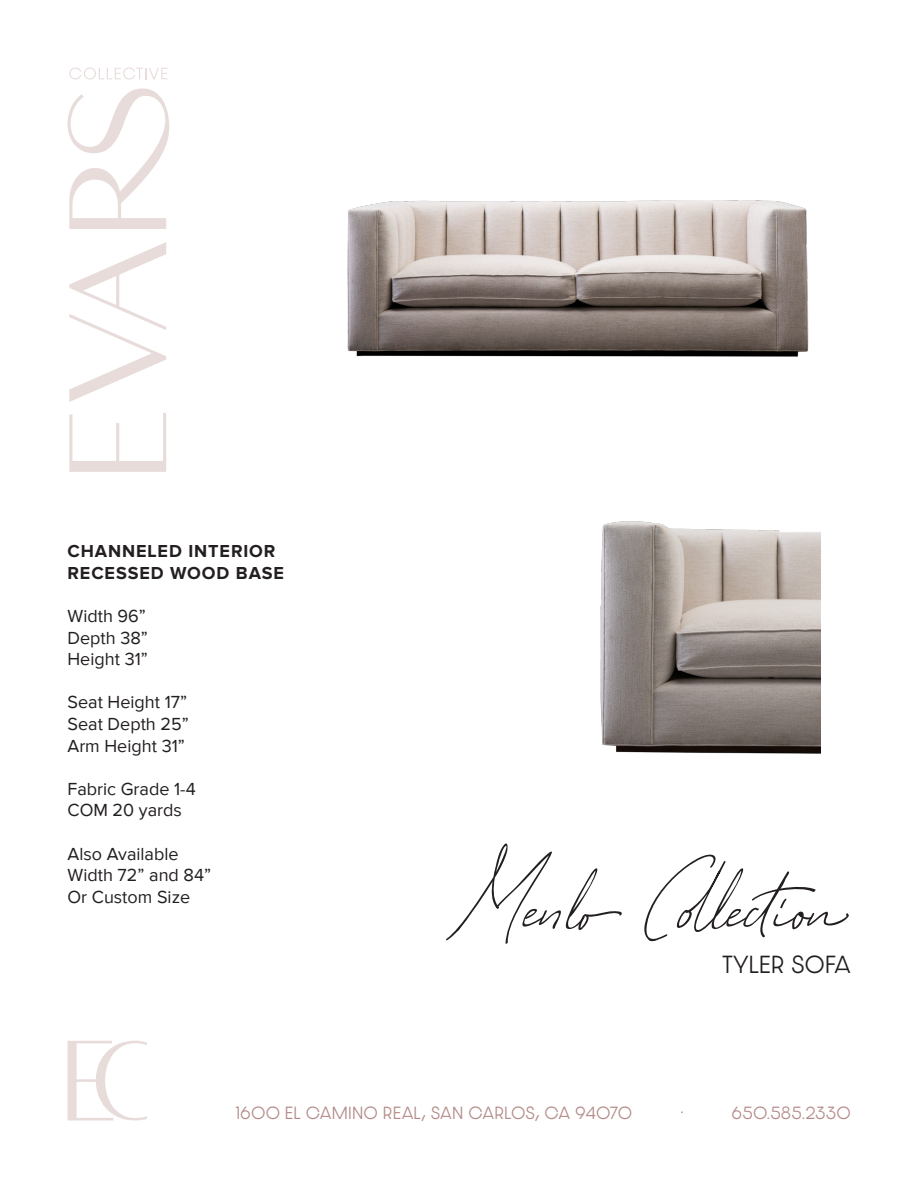
<style>
.page{position:relative;width:918px;height:1188px;background:#fff}
.page>*{position:absolute;margin:0;border:0;box-sizing:border-box;transform-origin:0 0}
.t1{font:150px "Georgia Ballpark Script";color:#231f20}
.t2{font:300 21px "Dazzle Unicase";letter-spacing:.05em;color:#231f20}
.t3{font:18px "Proxima Nova";color:#231f20}
.t4{font:700 18px "Proxima Nova";letter-spacing:.05em;color:#231f20}
.t5{font:300 15px "Dazzle Unicase";letter-spacing:.055em;color:#b38b88}
</style>
<div class="page">
<svg style="left:69px;top:413px;width:97px;height:59px"></svg>
<svg style="left:69px;top:242px;width:97px;height:160px"></svg>
<svg style="left:68px;top:89px;width:101px;height:140px"></svg>
<svg style="left:69px;top:68px;width:98px;height:12px"></svg>
<svg style="left:67px;top:1041px;width:80px;height:80px"></svg>
<img style="left:347px;top:200px;width:462px;height:157px">
<img style="left:600px;top:521px;width:220px;height:233px">
<p class="t4" style="left:68px;top:543px;width:210px">CHANNELED INTERIOR</p>
<p class="t4" style="left:68px;top:565px;width:218px">RECESSED WOOD BASE</p>
<p class="t3" style="left:68px;top:606px;width:80px">Width 96”</p>
<p class="t3" style="left:68px;top:627px;width:82px">Depth 38”</p>
<p class="t3" style="left:68px;top:649px;width:82px">Height 31”</p>
<p class="t3" style="left:68px;top:692px;width:121px">Seat Height 17”</p>
<p class="t3" style="left:68px;top:714px;width:123px">Seat Depth 25”</p>
<p class="t3" style="left:68px;top:735px;width:119px">Arm Height 31”</p>
<p class="t3" style="left:68px;top:778px;width:130px">Fabric Grade 1-4</p>
<p class="t3" style="left:68px;top:800px;width:116px">COM 20 yards</p>
<p class="t3" style="left:68px;top:843px;width:113px">Also Available</p>
<p class="t3" style="left:68px;top:865px;width:145px">Width 72” and 84”</p>
<p class="t3" style="left:68px;top:886px;width:124px">Or Custom Size</p>
<p class="t1" style="left:455px;top:837px;width:397px">Menlo Collection</p>
<p class="t2" style="left:723px;top:949px;width:129px">TYLER SOFA</p>
<p class="t5" style="left:236px;top:1102px;width:398px">1600 EL CAMINO REAL, SAN CARLOS, CA 94070</p>
<p class="t5" style="left:681px;top:1096px;width:4px">.</p>
<p class="t5" style="left:732px;top:1102px;width:120px">650.585.2330</p>
</div>
